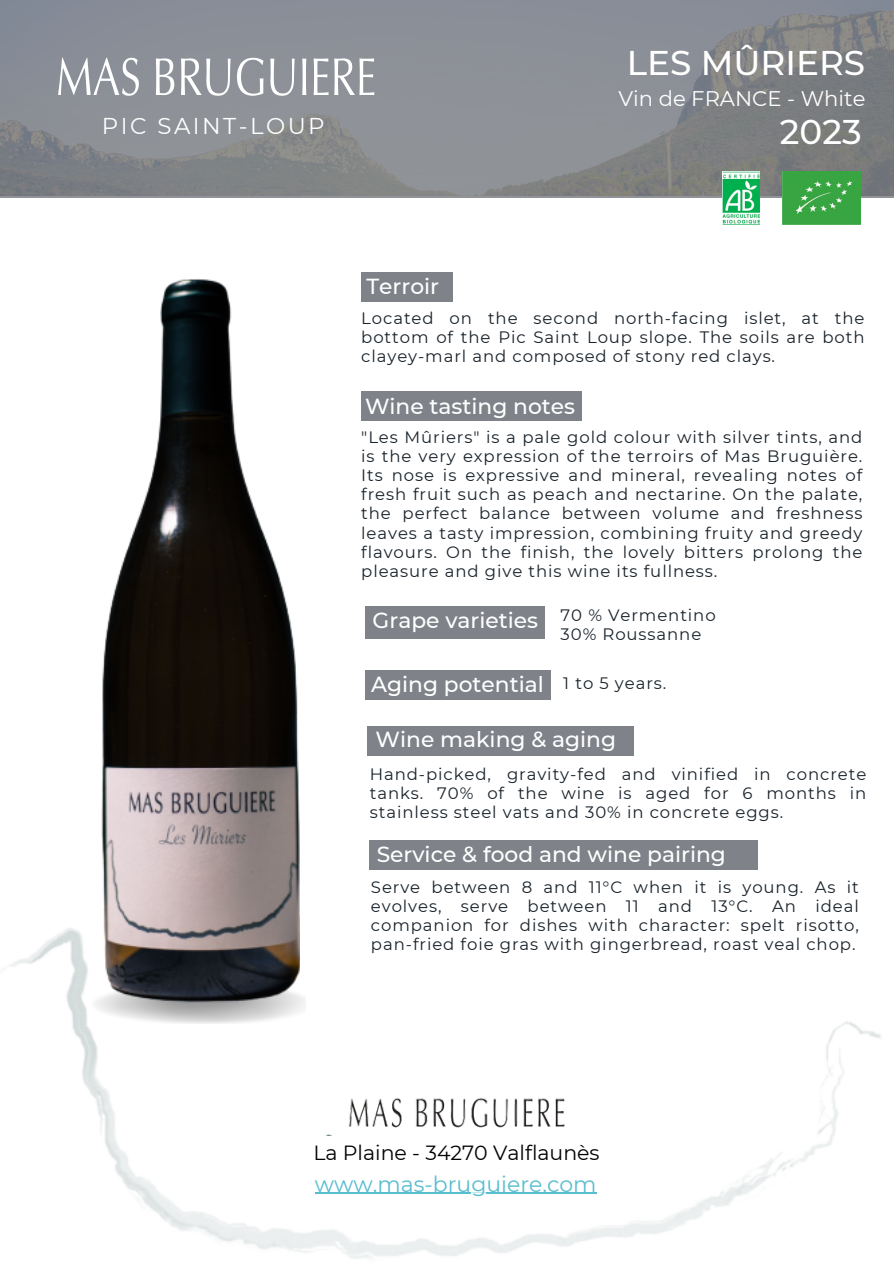
<style>
.page{position:relative;width:894px;height:1264px;background:#fff}
.page>*{position:absolute;margin:0;border:0;box-sizing:border-box;transform-origin:0 0}
.t1{font:500 34.2px "Montserrat";color:#fff}
.t2{font:22.8px "Montserrat";letter-spacing:.11em;color:#fff}
.t3{font:21.9px "Montserrat";color:#58bdcf}
.t4{font:500 21.75px "Montserrat";color:#fff}
.t5{font:21.15px "Montserrat";color:#fff}
.t6{font:20.55px "Montserrat";color:#020305}
.t7{font:16.5px/19.2px "Montserrat";letter-spacing:.055em;color:#19222a;text-align:justify}
</style>
<div class="page">
<img style="left:80px;top:844px;width:801px;height:415px">
<img style="left:299px;top:981px;width:6px;height:42px">
<svg style="left:0;top:0;width:893px;height:198px;background:#86898f"></svg>
<svg style="left:58px;top:58px;width:316px;height:38px"></svg>
<div style="left:367px;top:726px;width:266px;height:29px;background:#7f8389"></div>
<div style="left:361px;top:272px;width:92px;height:30px;background:#7f8389"></div>
<div style="left:361px;top:392px;width:220px;height:29px;background:#7f8389"></div>
<div style="left:365px;top:606px;width:179px;height:32px;background:#7f8389"></div>
<div style="left:365px;top:670px;width:185px;height:29px;background:#7f8389"></div>
<div style="left:370px;top:840px;width:387px;height:30px;background:#7f8389"></div>
<img style="left:9px;top:279px;width:290px;height:761px">
<img style="left:722px;top:171px;width:37px;height:53px">
<img style="left:782px;top:171px;width:78px;height:53px">
<img style="left:266px;top:1090px;width:363px;height:45px">
<hr style="left:315px;top:1192px;width:281px;height:1px;background:#58bdcf">
<p class="t1" style="left:626px;top:42px;width:240px">LES MÛRIERS</p>
<h1 class="t2" style="left:102px;top:111px;width:224px">PIC SAINT-LOUP</h1>
<h2 class="t5" style="left:618px;top:86px;width:248px">Vin de FRANCE - White</h2>
<p class="t1" style="left:779px;top:111px;width:83px">2023</p>
<p class="t4" style="left:366px;top:273px;width:74px">Terroir</p>
<h4 class="t7" style="left:361px;top:308px;width:504px">Located on the second north-facing islet, at the bottom of the Pic Saint Loup slope. The soils are both clayey-marl and composed of stony red clays.</h4>
<h4 class="t4" style="left:365px;top:393px;width:211px">Wine tasting notes</h4>
<p class="t7" style="left:361px;top:427px;width:502px">"Les Mûriers" is a pale gold colour with silver tints, and is the very expression of the terroirs of Mas Bruguière.<br>Its nose is expressive and mineral, revealing notes of fresh fruit such as peach and nectarine. On the palate, the perfect balance between volume and freshness leaves a tasty impression, combining fruity and greedy flavours. On the finish, the lovely bitters prolong the pleasure and give this wine its fullness.</p>
<h4 class="t4" style="left:372px;top:606px;width:167px">Grape varieties</h4>
<p class="t4" style="left:371px;top:671px;width:174px">Aging potential</p>
<p class="t7" style="left:560px;top:605px;width:156px">70 % Vermentino</p>
<p class="t7" style="left:560px;top:625px;width:142px">30% Roussanne</p>
<p class="t7" style="left:563px;top:674px;width:104px">1 to 5 years.</p>
<h5 class="t4" style="left:375px;top:725px;width:242px">Wine making &amp; aging</h5>
<h4 class="t7" style="left:370px;top:764px;width:498px">Hand-picked, gravity-fed and vinified in concrete tanks. 70% of the wine is aged for 6 months in stainless steel vats and 30% in concrete eggs.</h4>
<h4 class="t4" style="left:376px;top:840px;width:351px">Service &amp; food and wine pairing</h4>
<p class="t7" style="left:371px;top:877px;width:489px">Serve between 8 and 11°C when it is young. As it evolves, serve between 11 and 13°C. An ideal companion for dishes with character: spelt risotto, pan-fried foie gras with gingerbread, roast veal chop.</p>
<p class="t6" style="left:313px;top:1140px;width:288px">La Plaine - 34270 Valflaunès</p>
<p class="t3" style="left:315px;top:1170px;width:283px">www.mas-bruguiere.com</p>
</div>
